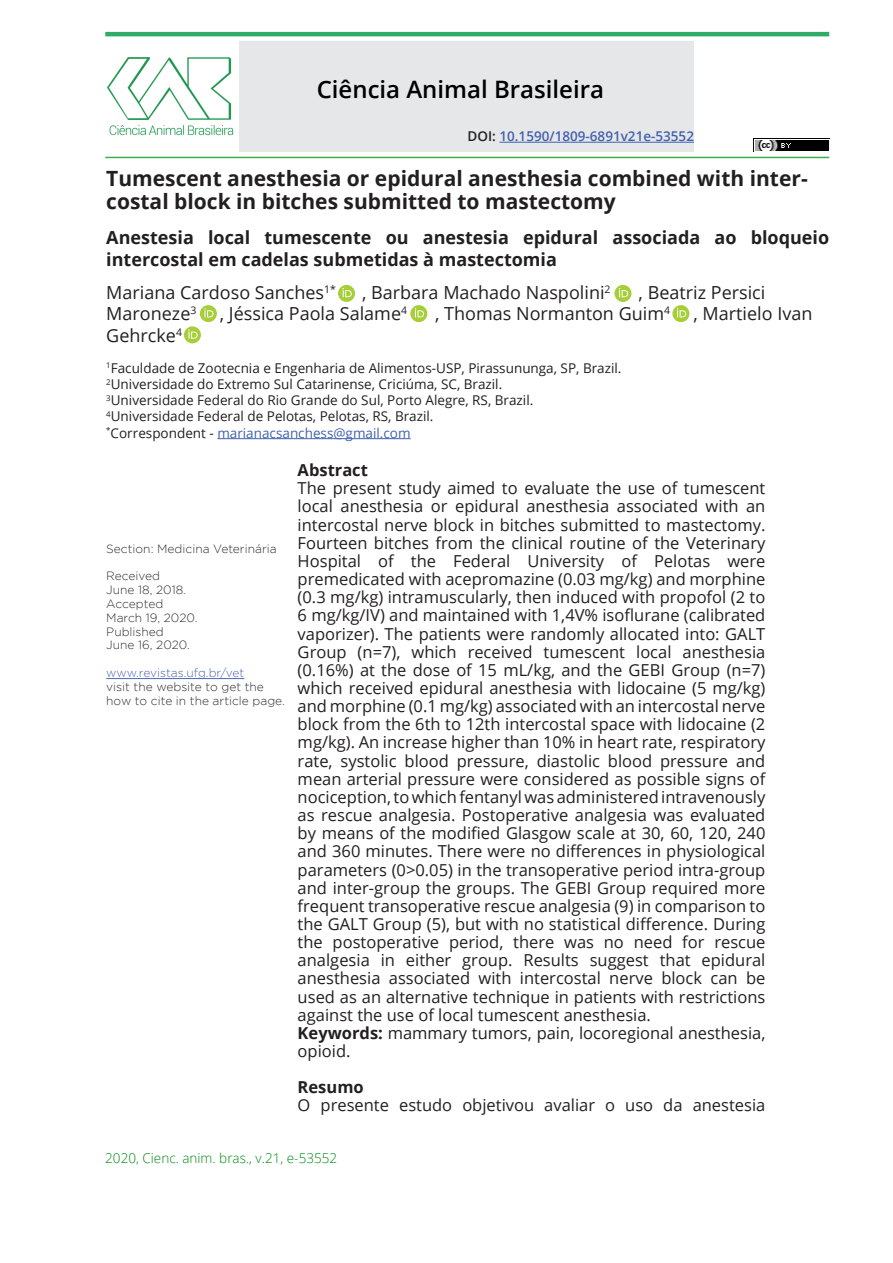
<style>
.page{position:relative;width:893px;height:1263px;background:#fff}
.page>*{position:absolute;margin:0;border:0;box-sizing:border-box;transform-origin:0 0}
.t1{font:600 24px "Open Sans";color:#000}
.t2{font:700 21px/23.1px "Open Sans";color:#231f20}
.t3{font:18px "Open Sans";color:#231f20}
.t4{font:700 18px/21.6px "Open Sans";color:#231f20}
.t5{font:16.5px/18.1px "Open Sans";color:#231f20}
.t6{font:700 16.5px "Open Sans";color:#231f20}
.t7{font:13.5px/16.2px "Open Sans";color:#231f20}
.t8{font:300 13.5px "Open Sans";color:#008c14}
.t9{font:600 13.5px "Open Sans";color:#4261ad}
.t10{font:300 12px/13.8px "Gotham";color:#312f30}
.t11{font:300 12px "Gotham";letter-spacing:-.005em;color:#4d66b0}
.s1{color:#231f20}
.s2{color:#4261ad}
.s3{font-weight:700}
</style>
<div class="page">
<div style="left:239px;top:41px;width:455px;height:111px;background:#e6e7e9"></div>
<hr style="left:499px;top:142px;width:195px;height:1px;background:#4261ad">
<hr style="left:105px;top:157px;width:724px;height:1px;background:#40ae49">
<hr style="left:105px;top:32px;width:724px;height:4px;background:#2fac66">
<img style="left:753px;top:139px;width:76px;height:13px">
<img style="left:107px;top:57px;width:127px;height:79px">
<hr style="left:217px;top:438px;width:194px;height:1px;background:#4261ad">
<hr style="left:106px;top:678px;width:138px;height:1px;background:#4d66b0">
<div style="left:184px;top:326px;width:17px;height:17px;background:#a6ce39;border-radius:50%"></div>
<svg style="left:188px;top:329px;width:10px;height:10px"></svg>
<svg style="left:672px;top:305px;width:17px;height:17px"></svg>
<svg style="left:677px;top:308px;width:9px;height:9px"></svg>
<svg style="left:410px;top:305px;width:17px;height:17px"></svg>
<svg style="left:415px;top:308px;width:9px;height:9px"></svg>
<div style="left:200px;top:305px;width:17px;height:17px;background:#a6ce39;border-radius:50%"></div>
<svg style="left:204px;top:308px;width:10px;height:9px"></svg>
<svg style="left:614px;top:285px;width:17px;height:17px"></svg>
<svg style="left:619px;top:288px;width:9px;height:9px"></svg>
<div style="left:338px;top:285px;width:17px;height:17px;background:#a6ce39;border-radius:50%"></div>
<svg style="left:342px;top:288px;width:10px;height:9px"></svg>
<h1 class="t1" style="left:317px;top:73px;width:289px">Ciência Animal Brasileira</h1>
<p class="t9" style="left:468px;top:127px;width:228px"><span class="s1">DOI:</span> 10.1590/1809-6891v21e-53552</p>
<p class="t2" style="left:106px;top:166px;width:703px">Tumescent anesthesia or epidural anesthesia combined with inter&shy;costal block in bitches submitted to mastectomy</p>
<p class="t4" style="left:106px;top:226px;width:724px">Anestesia local tumescente ou anestesia epidural associada ao bloqueio intercostal em cadelas submetidas à mastectomia</p>
<p class="t3" style="left:106px;top:280px;width:231px">Mariana Cardoso Sanches<sup>1*</sup></p>
<p class="t3" style="left:362px;top:280px;width:250px">, Barbara Machado Naspolini<sup>2</sup></p>
<p class="t3" style="left:639px;top:280px;width:128px">, Beatriz Persici</p>
<p class="t3" style="left:106px;top:301px;width:92px">Maroneze<sup>3</sup></p>
<p class="t3" style="left:220px;top:301px;width:189px">, Jéssica Paola Salame<sup>4</sup></p>
<p class="t3" style="left:435px;top:301px;width:236px">, Thomas Normanton Guim<sup>4</sup></p>
<p class="t3" style="left:693px;top:301px;width:120px">, Martielo Ivan</p>
<p class="t3" style="left:106px;top:323px;width:77px">Gehrcke<sup>4</sup></p>
<p class="t7" style="left:106px;top:359px;width:517px"><sup>1</sup>Faculdade de Zootecnia e Engenharia de Alimentos-USP, Pirassununga, SP, Brazil.<br><sup>2</sup>Universidade do Extremo Sul Catarinense, Criciúma, SC, Brazil.<br><sup>3</sup>Universidade Federal do Rio Grande do Sul, Porto Alegre, RS, Brazil.<br><sup>4</sup>Universidade Federal de Pelotas, Pelotas, RS, Brazil.<br><sup>*</sup>Correspondent - <span class="s2">marianacsanchess@gmail.com</span></p>
<p class="t10" style="left:106px;top:541px;width:172px">Section: Medicina Veterinária</p>
<p class="t10" style="left:106px;top:569px;width:93px">Received<br>June 18, 2018.<br>Accepted<br>March 19, 2020.<br>Published<br>June 16, 2020.</p>
<p class="t11" style="left:106px;top:666px;width:140px">www.revistas.ufg.br/vet</p>
<p class="t10" style="left:106px;top:679px;width:180px">visit the website to get the how to cite in the article page.</p>
<p class="t6" style="left:298px;top:458px;width:72px">Abstract</p>
<p class="t5" style="left:298px;top:479px;width:469px">The present study aimed to evaluate the use of tumescent local anesthesia or epidural anesthesia associated with an intercostal nerve block in bitches submitted to mastectomy.<br>Fourteen bitches from the clinical routine of the Veterinary Hospital of the Federal University of Pelotas were premedicated with acepromazine (0.03 mg/kg) and morphine (0.3 mg/kg) intramuscularly, then induced with propofol (2 to 6 mg/kg/IV) and maintained with 1,4V% isoflurane (calibrated vaporizer). The patients were randomly allocated into: GALT Group (n=7), which received tumescent local anesthesia (0.16%) at the dose of 15 mL/kg, and the GEBI Group (n=7) which received epidural anesthesia with lidocaine (5 mg/kg) and morphine (0.1 mg/kg) associated with an intercostal nerve block from the 6th to 12th intercostal space with lidocaine (2 mg/kg). An increase higher than 10% in heart rate, respiratory rate, systolic blood pressure, diastolic blood pressure and mean arterial pressure were considered as possible signs of nociception, to which fentanyl was administered intravenously as rescue analgesia. Postoperative analgesia was evaluated by means of the modified Glasgow scale at 30, 60, 120, 240 and 360 minutes. There were no differences in physiological parameters (0&gt;0.05) in the transoperative period intra-group and inter-group the groups. The GEBI Group required more frequent transoperative rescue analgesia (9) in comparison to the GALT Group (5), but with no statistical difference. During the postoperative period, there was no need for rescue analgesia in either group. Results suggest that epidural anesthesia associated with intercostal nerve block can be used as an alternative technique in patients with restrictions against the use of local tumescent anesthesia.<br><span class="s3">Keywords:</span> mammary tumors, pain, locoregional anesthesia, opioid.</p>
<p class="t6" style="left:298px;top:1076px;width:68px">Resumo</p>
<p class="t5" style="left:298px;top:1096px;width:469px">O presente estudo objetivou avaliar o uso da anestesia</p>
<p class="t8" style="left:105px;top:1149px;width:233px">2020, Cienc. anim. bras., v.21, e-53552</p>
</div>
